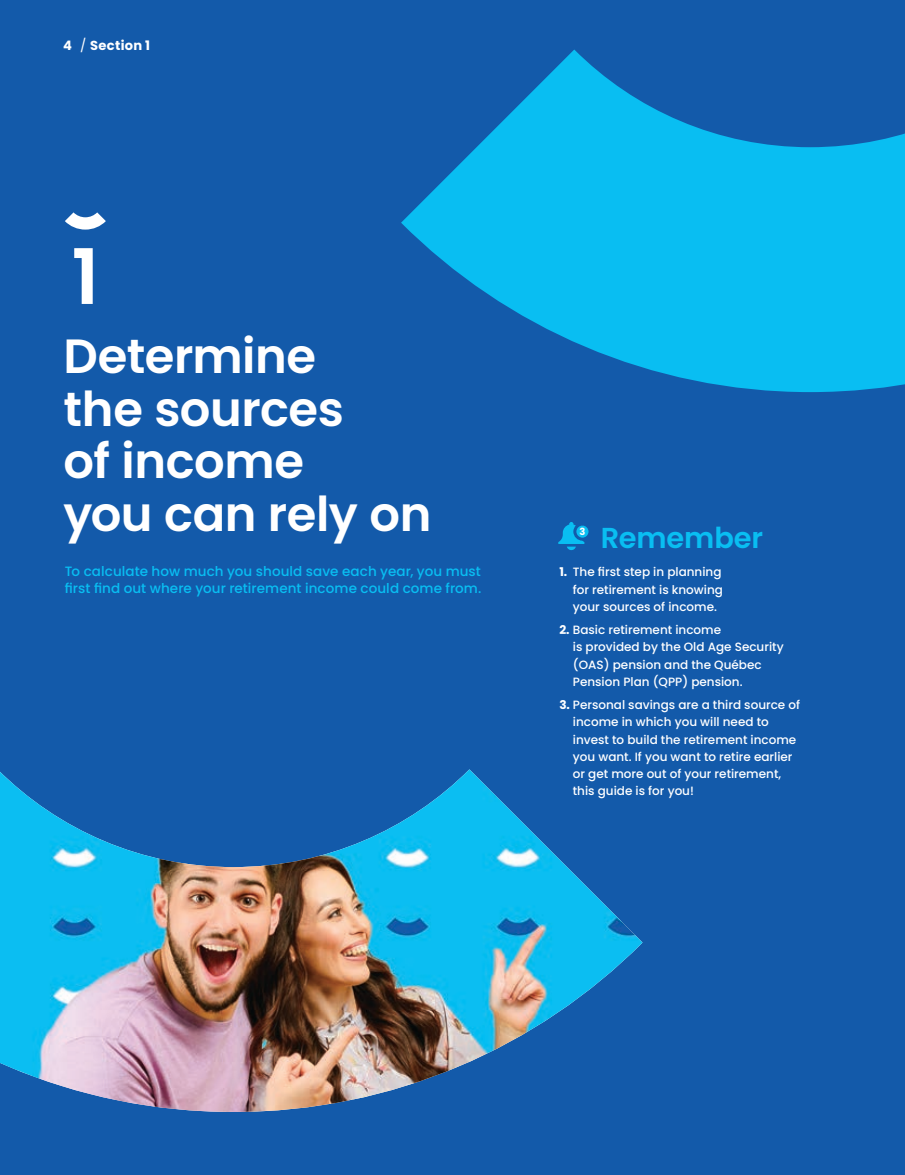
<style>
.page{position:relative;width:905px;height:1175px;background:#fff}
.page>*{position:absolute;margin:0;border:0;box-sizing:border-box;transform-origin:0 0}
.t1{font:600 76.5px "Poppins";color:#fff}
.t2{font:600 48px/52.5px "Poppins";letter-spacing:-.01em;color:#fff}
.t3{font:600 28.8px "Poppins";letter-spacing:-.005em;color:#09bef2}
.t4{font:500 13.5px/16.5px "Poppins";letter-spacing:.005em;color:#09bef2}
.t5{font:700 13.05px "Poppins";letter-spacing:.02em;color:#fff}
.t6{font:500 12px/17.2px "Poppins";color:#fff}
.t7{font:700 9.9px "Poppins";color:#fff}
.s1{font-weight:400}
.s2{font-weight:700}
</style>
<div class="page">
<div style="left:0;top:0;width:904px;height:1174px;background:#135aaa"></div>
<svg style="left:401px;top:50px;width:503px;height:342px;fill:#09bef2"></svg>
<img style="left:0;top:769px;width:642px;height:343px">
<svg style="left:65px;top:212px;width:41px;height:17px"></svg>
<svg style="left:558px;top:522px;width:26px;height:28px"></svg>
<div style="left:573px;top:522px;width:18px;height:18px;background:#09bef2;border:3px solid #135aaa;border-radius:50%"></div>
<p class="t5" style="left:63px;top:38px;width:89px">4 <span class="s1">/</span> Section 1</p>
<h1 class="t1" style="left:71px;top:233px;width:29px">1</h1>
<h2 class="t2" style="left:63px;top:330px;width:369px">Determine<br>the sources<br>of income<br>you can rely on</h2>
<p class="t4" style="left:65px;top:563px;width:418px">To calculate how much you should save each year, you must first find out where your retirement income could come from.</p>
<p class="t7" style="left:579px;top:526px;width:7px">3</p>
<h3 class="t3" style="left:601px;top:521px;width:164px">Remember</h3>
<p class="t6" style="left:573px;top:563px;width:152px;text-indent:-14px"><span class="s2">1.</span> The first step in planning for retirement is knowing your sources of income.</p>
<p class="t6" style="left:573px;top:621px;width:212px;text-indent:-14px"><span class="s2">2.</span> Basic retirement income<br>is provided by the Old Age Security (OAS) pension and the Québec<br>Pension Plan (QPP) pension.</p>
<p class="t6" style="left:573px;top:696px;width:229px;text-indent:-14px"><span class="s2">3.</span> Personal savings are a third source of income in which you will need to invest to build the retirement income you want. If you want to retire earlier or get more out of your retirement, this guide is for you!</p>
</div>
